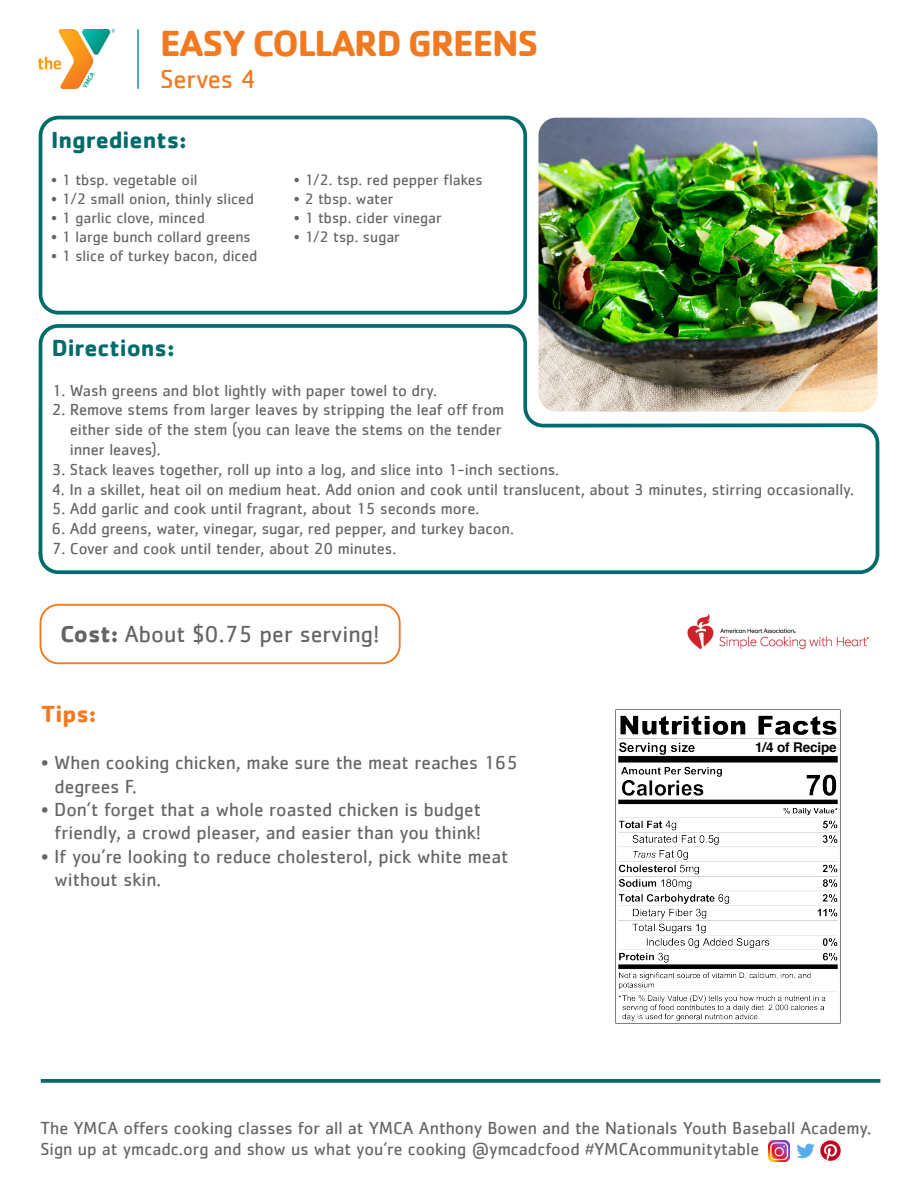
<style>
.page{position:relative;width:918px;height:1188px;background:#fff}
.page>*{position:absolute;margin:0;border:0;box-sizing:border-box;transform-origin:0 0}
.t1{font:700 37.5px "Cachet";letter-spacing:-.035em;color:#f17920}
.t2{font:27px "Cachet";letter-spacing:-.01em;color:#f17920}
.t3{font:24px "Cachet";color:#636466}
.t4{font:700 24px "Cachet";color:#006b6b}
.t5{font:700 24px "Cachet";color:#f17920}
.t6{font:19.5px/23.4px "Cachet";color:#636466}
.t7{font:18px/21.6px "Cachet";color:#636466}
.t8{font:16.5px/19.8px "Cachet";letter-spacing:-.005em;color:#636466}
.t9{font:15.75px "Cachet";color:#636466}
.t10{font:700 13.5px "Helvetica";letter-spacing:-.01em;color:#000}
.s1{font-weight:700}
</style>
<div class="page">
<img style="left:615px;top:709px;width:226px;height:315px">
<img style="left:38px;top:30px;width:77px;height:58px">
<svg style="left:41px;top:1079px;width:839px;height:4px;fill:#026c6c"></svg>
<img style="left:769px;top:1141px;width:20px;height:20px">
<img style="left:796px;top:1143px;width:19px;height:16px">
<img style="left:820px;top:1140px;width:22px;height:22px">
<div style="left:40px;top:604px;width:361px;height:60px;border:2px solid #f17920;border-radius:18px"></div>
<div style="left:39px;top:116px;width:488px;height:199px;border:4px solid #006b6b;border-radius:18px"></div>
<hr style="left:137px;top:30px;width:2px;height:58px;background:#099">
<svg style="left:38px;top:324px;width:842px;height:251px"></svg>
<img style="left:538px;top:118px;width:340px;height:294px">
<img style="left:687px;top:613px;width:182px;height:37px">
<h1 class="t1" style="left:160px;top:19px;width:380px">EASY COLLARD GREENS</h1>
<h2 class="t2" style="left:160px;top:63px;width:97px">Serves 4</h2>
<h3 class="t4" style="left:51px;top:124px;width:137px">Ingredients:</h3>
<p class="t9" style="left:51px;top:171px;width:148px">• 1 tbsp. vegetable oil</p>
<p class="t9" style="left:51px;top:190px;width:205px">• 1/2 small onion, thinly sliced</p>
<p class="t9" style="left:51px;top:209px;width:155px">• 1 garlic clove, minced</p>
<p class="t9" style="left:51px;top:228px;width:201px">• 1 large bunch collard greens</p>
<p class="t9" style="left:51px;top:247px;width:208px">• 1 slice of turkey bacon, diced</p>
<p class="t9" style="left:294px;top:171px;width:191px">• 1/2. tsp. red pepper flakes</p>
<p class="t9" style="left:294px;top:190px;width:101px">• 2 tbsp. water</p>
<p class="t9" style="left:294px;top:209px;width:150px">• 1 tbsp. cider vinegar</p>
<p class="t9" style="left:294px;top:228px;width:108px">• 1/2 tsp. sugar</p>
<h3 class="t4" style="left:52px;top:332px;width:125px">Directions:</h3>
<p class="t8" style="left:52px;top:380px;width:387px">1. Wash greens and blot lightly with paper towel to dry.</p>
<p class="t8" style="left:70px;top:400px;width:436px;text-indent:-18px">2. Remove stems from larger leaves by stripping the leaf off from either side of the stem (you can leave the stems on the tender inner leaves).</p>
<p class="t8" style="left:52px;top:459px;width:509px">3. Stack leaves together, roll up into a log, and slice into 1-inch sections.</p>
<p class="t8" style="left:52px;top:479px;width:804px">4. In a skillet, heat oil on medium heat. Add onion and cook until translucent, about 3 minutes, stirring occasionally.</p>
<p class="t8" style="left:52px;top:499px;width:429px">5. Add garlic and cook until fragrant, about 15 seconds more.</p>
<p class="t8" style="left:52px;top:518px;width:464px">6. Add greens, water, vinegar, sugar, red pepper, and turkey bacon.</p>
<p class="t8" style="left:52px;top:538px;width:346px">7. Cover and cook until tender, about 20 minutes.</p>
<h3 class="t3" style="left:60px;top:620px;width:321px"><span class="s1">Cost:</span> About $0.75 per serving!</h3>
<h3 class="t5" style="left:41px;top:699px;width:57px">Tips:</h3>
<p class="t6" style="left:55px;top:751px;width:465px;text-indent:-13px">• When cooking chicken, make sure the meat reaches 165 degrees F.</p>
<p class="t6" style="left:41px;top:797px;width:442px;text-align:right">• Don’t forget that a whole roasted chicken is budget friendly, a crowd pleaser, and easier than you think!</p>
<p class="t6" style="left:55px;top:844px;width:455px;text-indent:-13px">• If you’re looking to reduce cholesterol, pick white meat without skin.</p>
<p class="t10" style="left:755px;top:737px;width:83px">1/4 of Recipe</p>
<p class="t7" style="left:40px;top:1116px;width:832px">The YMCA offers cooking classes for all at YMCA Anthony Bowen and the Nationals Youth Baseball Academy.<br>Sign up at ymcadc.org and show us what you’re cooking @ymcadcfood #YMCAcommunitytable</p>
</div>
